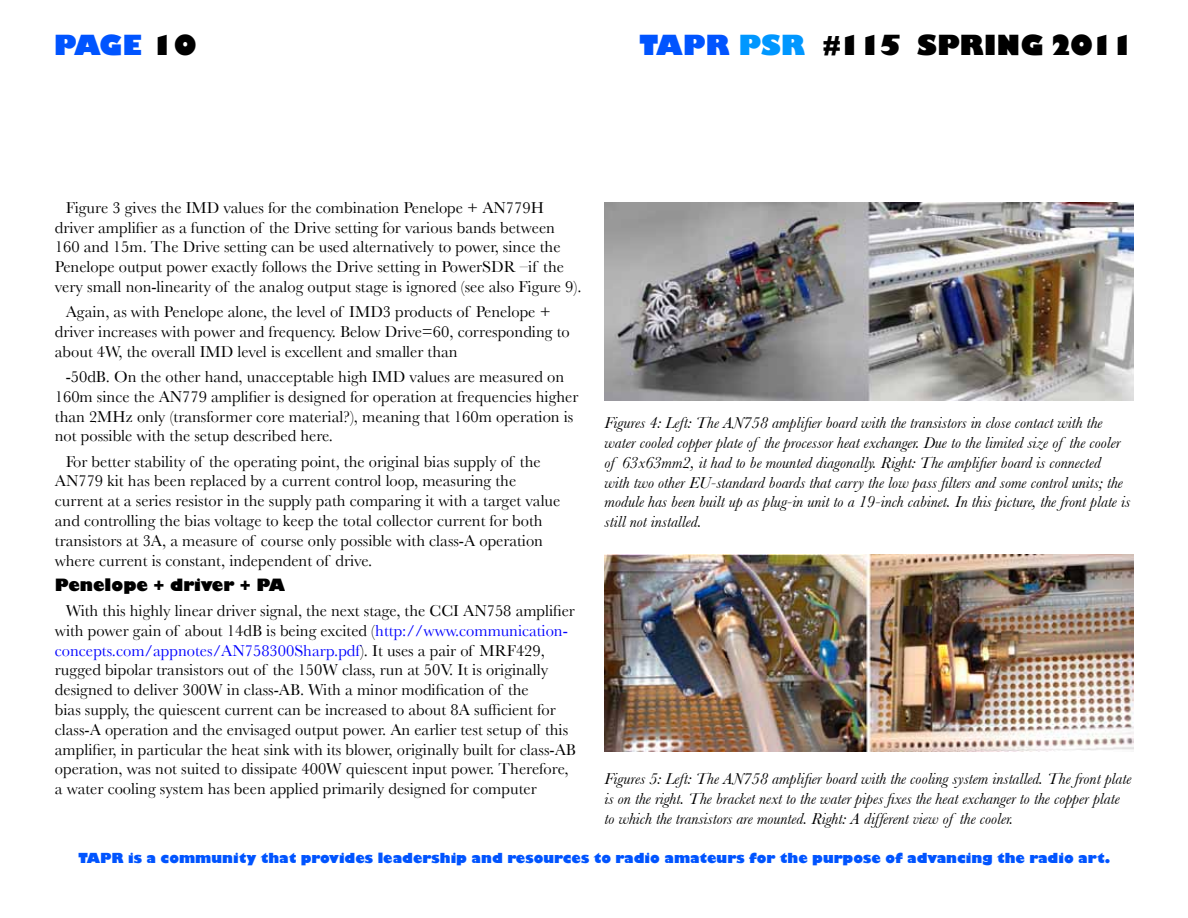
<style>
.page{position:relative;width:1188px;height:918px;background:#fff}
.page>*{position:absolute;margin:0;border:0;box-sizing:border-box;transform-origin:0 0}
.t1{font:800 27px "Gill Sans";color:#000}
.t2{font:800 27px "Gill Sans";letter-spacing:-.03em;color:#0054ff}
.t3{font:16.5px/19.8px "Baskerville";color:#000}
.t4{font:italic 16.5px/19.8px "Baskerville";color:#000}
.t5{font:800 16.5px "Gill Sans";color:#000}
.t6{font:800 13.5px "Gill Sans";color:#0054ff}
.s1{color:#000}
.s2{color:#0054ff}
.s3{color:#0097ff}
.s4{color:#00f}
</style>
<div class="page">
<img style="left:605px;top:202px;width:529px;height:199px">
<img style="left:605px;top:554px;width:529px;height:198px">
<h1 class="t2" style="left:54px;top:28px;width:144px">PAGE <span class="s1">10</span></h1>
<h1 class="t1" style="left:640px;top:28px;width:496px"><span class="s2">TAPR</span> <span class="s3">PSR</span> #115 SPRING 2011</h1>
<p class="t3" style="left:55px;top:197px;width:528px;text-indent:11px">Figure 3 gives the IMD values for the combination Penelope + AN779H driver amplifier as a function of the Drive setting for various bands between 160 and 15m. The Drive setting can be used alternatively to power, since the Penelope output power exactly follows the Drive setting in PowerSDR –if the very small non-linearity of the analog output stage is ignored (see also Figure 9).</p>
<p class="t3" style="left:55px;top:302px;width:516px;text-indent:11px">Again, as with Penelope alone, the level of IMD3 products of Penelope + driver increases with power and frequency. Below Drive=60, corresponding to about 4W, the overall IMD level is excellent and smaller than</p>
<p class="t3" style="left:55px;top:367px;width:525px;text-indent:11px">-50dB. On the other hand, unacceptable high IMD values are measured on 160m since the AN779 amplifier is designed for operation at frequencies higher than 2MHz only (transformer core material?), meaning that 160m operation is not possible with the setup described here.</p>
<p class="t3" style="left:55px;top:451px;width:507px;text-indent:11px">For better stability of the operating point, the original bias supply of the AN779 kit has been replaced by a current control loop, measuring the current at a series resistor in the supply path comparing it with a target value and controlling the bias voltage to keep the total collector current for both transistors at 3A, a measure of course only possible with class-A operation where current is constant, independent of drive.</p>
<p class="t5" style="left:55px;top:574px;width:232px">Penelope + driver + PA</p>
<p class="t3" style="left:55px;top:601px;width:523px;text-indent:11px">With this highly linear driver signal, the next stage, the CCI AN758 amplifier with power gain of about 14dB is being excited (<span class="s4">http://www.communication&shy;concepts.com/appnotes/AN758300Sharp.pdf</span>). It uses a pair of MRF429, rugged bipolar transistors out of the 150W class, run at 50V. It is originally designed to deliver 300W in class-AB. With a minor modification of the<br>bias supply, the quiescent current can be increased to about 8A sufficient for class-A operation and the envisaged output power. An earlier test setup of this amplifier, in particular the heat sink with its blower, originally built for class-AB operation, was not suited to dissipate 400W quiescent input power. Therefore, a water cooling system has been applied primarily designed for computer</p>
<p class="t4" style="left:605px;top:413px;width:527px">Figures 4: Left: The AN758 amplifier board with the transistors in close contact with the water cooled copper plate of the processor heat exchanger. Due to the limited size of the cooler of 63x63mm2, it had to be mounted diagonally. Right: The amplifier board is connected with two other EU-standard boards that carry the low pass filters and some control units; the module has been built up as plug-in unit to a 19-inch cabinet. In this picture, the front plate is still not installed.</p>
<p class="t4" style="left:605px;top:769px;width:528px">Figures 5: Left: The AN758 amplifier board with the cooling system installed. The front plate is on the right. The bracket next to the water pipes fixes the heat exchanger to the copper plate to which the transistors are mounted. Right: A different view of the cooler.</p>
<p class="t6" style="left:79px;top:850px;width:1033px">TAPR is a community that provides leadership and resources to radio amateurs for the purpose of advancing the radio art.</p>
</div>
